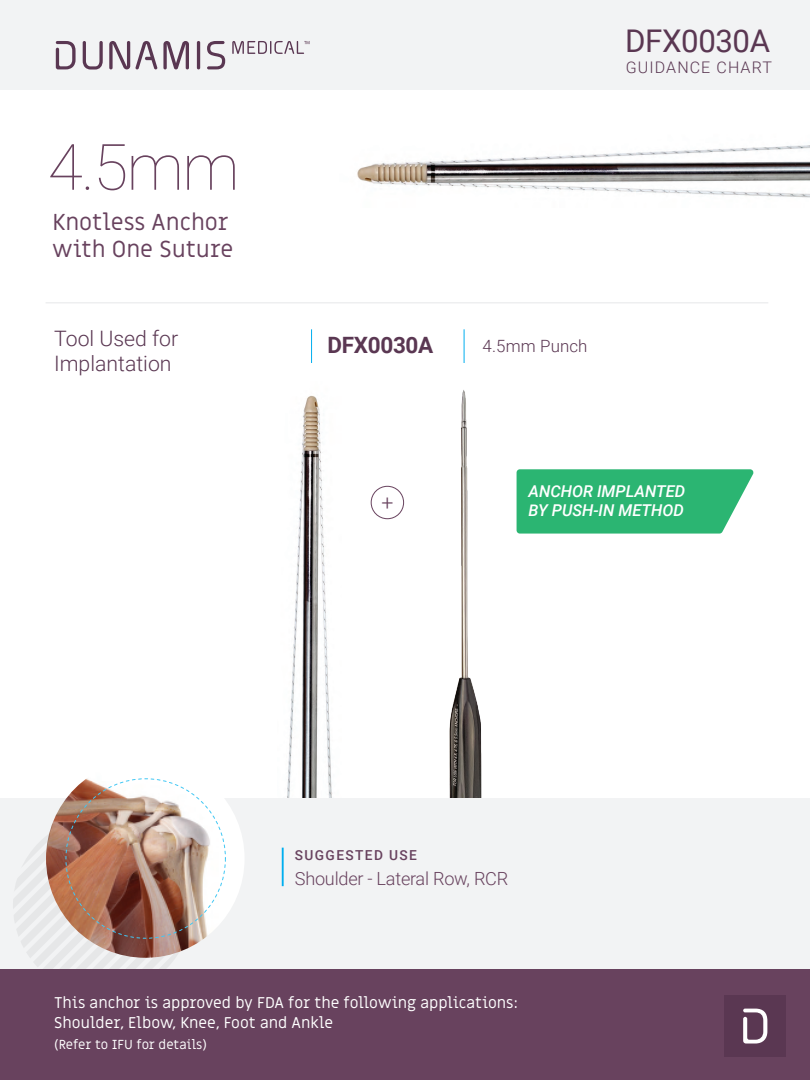
<style>
.page{position:relative;width:810px;height:1080px;background:#fff}
.page>*{position:absolute;margin:0;border:0;box-sizing:border-box;transform-origin:0 0}
.t1{font:100 63.94px "Roboto";color:#68425e}
.t2{font:31.25px "Roboto";letter-spacing:-.015em;color:#5a3752}
.t3{font:23.19px/26.2px "Miriam Libre";color:#68425e}
.t4{font:700 22.5px "Roboto";letter-spacing:-.015em;color:#5a3752}
.t5{font:300 21.25px/24.4px "Roboto";color:#5a3752}
.t6{font:300 21.25px "Roboto";color:#68425e}
.t7{font:300 18.12px "Roboto";letter-spacing:-.015em;color:#68425e}
.t8{font:300 16.88px "Roboto";letter-spacing:.01em;color:#5a3752}
.t9{font:italic 500 16.31px/19.6px "Roboto";color:#fff}
.t10{font:300 16px "Roboto";letter-spacing:.07em;color:#5a3752}
.t11{font:15.62px/20.6px "Miriam Libre";color:#fff}
.t12{font:500 13.75px "Roboto";letter-spacing:.1em;color:#68425e}
.t13{font:13.12px "Miriam Libre";letter-spacing:-.005em;color:#fff}
</style>
<div class="page">
<img style="left:449px;top:390px;width:33px;height:408px">
<img style="left:357px;top:145px;width:453px;height:53px">
<div style="left:0;top:0;width:810px;height:89px;background:#f2f3f4"></div>
<img style="left:287px;top:395px;width:45px;height:403px">
<hr style="left:311px;top:329px;width:1px;height:34px;background:#00aeef">
<div style="left:0;top:798px;width:810px;height:171px;background:#f2f3f4"></div>
<svg style="left:13px;top:837px;width:162px;height:132px"></svg>
<div style="left:0;top:969px;width:810px;height:111px;background:#68425e"></div>
<div style="left:725px;top:995px;width:61px;height:62px;background:#5a3752"></div>
<svg style="left:743px;top:1009px;width:24px;height:35px"></svg>
<svg style="left:56px;top:41px;width:20px;height:28px"></svg>
<svg style="left:83px;top:41px;width:20px;height:29px"></svg>
<svg style="left:109px;top:41px;width:21px;height:28px"></svg>
<svg style="left:136px;top:41px;width:21px;height:29px"></svg>
<svg style="left:163px;top:41px;width:26px;height:28px"></svg>
<hr style="left:197px;top:41px;width:3px;height:28px;background:#5a3752;border-radius:2px">
<svg style="left:207px;top:41px;width:18px;height:28px"></svg>
<svg style="left:232px;top:41px;width:78px;height:13px"></svg>
<hr style="left:464px;top:329px;width:1px;height:34px;background:#00aeef">
<img style="left:46px;top:778px;width:198px;height:180px">
<hr style="left:46px;top:303px;width:722px;height:1px;background:#e6e7e9">
<div style="left:371px;top:486px;width:33px;height:33px;border:1px solid #68425e;border-radius:50%"></div>
<svg style="left:517px;top:469px;width:237px;height:65px;background:#3aba7c"></svg>
<hr style="left:282px;top:848px;width:2px;height:38px;background:#00aeef">
<h2 class="t2" style="left:625px;top:19px;width:147px">DFX0030A</h2>
<h1 class="t1" style="left:48px;top:122px;width:193px">4.5mm</h1>
<h3 class="t3" style="left:52px;top:210px;width:182px">Knotless Anchor with One Suture</h3>
<h3 class="t5" style="left:54px;top:326px;width:126px">Tool Used for<br>Implantation</h3>
<p class="t10" style="left:626px;top:56px;width:148px">GUIDANCE CHART</p>
<h3 class="t4" style="left:327px;top:330px;width:107px">DFX0030A</h3>
<p class="t8" style="left:483px;top:334px;width:106px">4.5mm Punch</p>
<h3 class="t6" style="left:381px;top:487px;width:13px">+</h3>
<p class="t9" style="left:529px;top:481px;width:158px">ANCHOR IMPLANTED<br>BY PUSH-IN METHOD</p>
<p class="t12" style="left:295px;top:846px;width:124px">SUGGESTED USE</p>
<p class="t7" style="left:295px;top:865px;width:215px">Shoulder - Lateral Row, RCR</p>
<p class="t11" style="left:54px;top:993px;width:466px">This anchor is approved by FDA for the following applications:<br>Shoulder, Elbow, Knee, Foot and Ankle</p>
<p class="t13" style="left:54px;top:1036px;width:154px">(Refer to IFU for details)</p>
</div>
